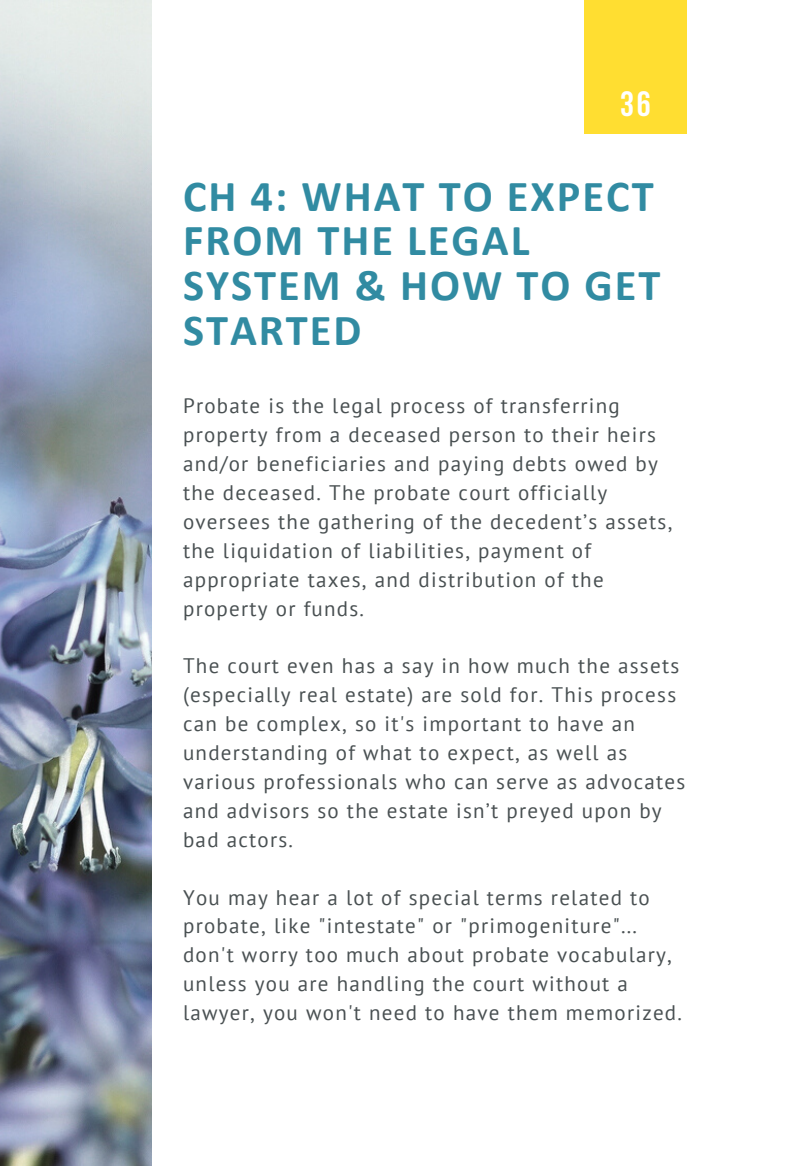
<style>
.page{position:relative;width:788px;height:1166px;background:#fff}
.page>*{position:absolute;margin:0;border:0;box-sizing:border-box;transform-origin:0 0}
.t1{font:700 44.45px/44.6px "Calibri";letter-spacing:.045em;color:#318ba2}
.t2{font:700 35px "Bebas Neue";color:#fff}
.t3{font:21px/28.9px "PT Sans";letter-spacing:.06em;color:#495052}
</style>
<div class="page">
<img style="left:0;top:0;width:151px;height:1165px">
<div style="left:584px;top:0;width:102px;height:134px;background:#ffde31"></div>
<h2 class="t2" style="left:620px;top:90px;width:32px">36</h2>
<h1 class="t1" style="left:183px;top:177px;width:479px">CH 4: WHAT TO EXPECT<br>FROM THE LEGAL<br>SYSTEM &amp; HOW TO GET<br>STARTED</h1>
<p class="t3" style="left:183px;top:391px;width:491px">Probate is the legal process of transferring property from a deceased person to their heirs and/or beneficiaries and paying debts owed by the deceased. The probate court officially oversees the gathering of the decedent’s assets, the liquidation of liabilities, payment of appropriate taxes, and distribution of the property or funds.</p>
<p class="t3" style="left:183px;top:651px;width:504px">The court even has a say in how much the assets (especially real estate) are sold for. This process can be complex, so it's important to have an understanding of what to expect, as well as various professionals who can serve as advocates and advisors so the estate isn’t preyed upon by bad actors.</p>
<p class="t3" style="left:183px;top:882px;width:500px">You may hear a lot of special terms related to probate, like "intestate" or "primogeniture"... don't worry too much about probate vocabulary, unless you are handling the court without a lawyer, you won't need to have them memorized.</p>
</div>
